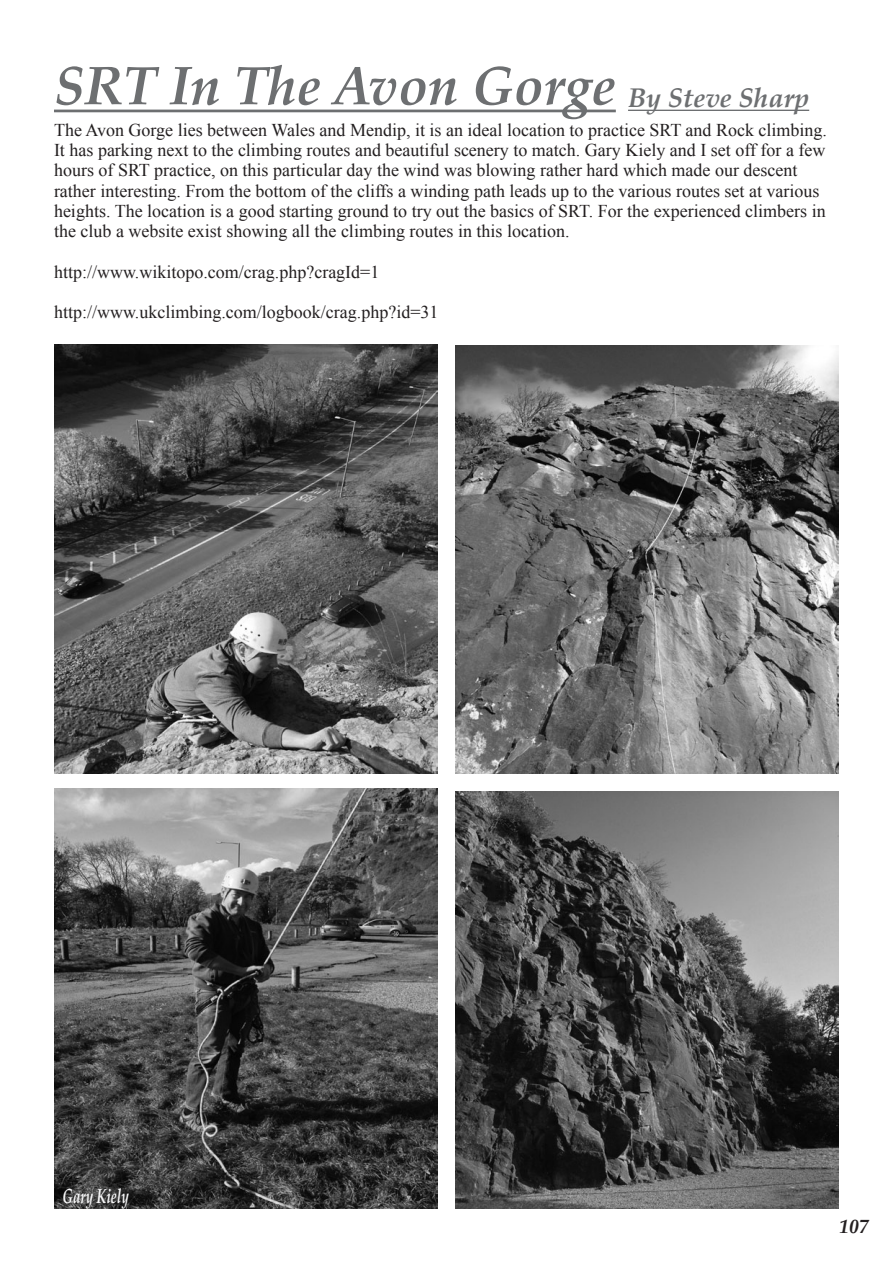
<style>
.page{position:relative;width:893px;height:1263px;background:#fff}
.page>*{position:absolute;margin:0;border:0;box-sizing:border-box;transform-origin:0 0}
.t1{font:italic 700 54px "Palatino Linotype";color:#6d6f71}
.t2{font:italic 700 20.25px "Palatino Linotype";color:#f8f8f9;scale:.67 1}
.t3{font:italic 700 19.5px "Palatino Linotype";color:#231f20}
.t4{font:18px/20.2px "Times New Roman";color:#231f20}
.s1{font-size:27px}
</style>
<div class="page">
<hr style="left:54px;top:110px;width:562px;height:2px;background:#6d6f71">
<hr style="left:628px;top:110px;width:181px;height:1px;background:#6d6f71">
<img style="left:54px;top:344px;width:383px;height:430px">
<img style="left:455px;top:345px;width:384px;height:429px">
<img style="left:455px;top:791px;width:384px;height:418px">
<img style="left:54px;top:789px;width:383px;height:420px">
<h1 class="t1" style="left:54px;top:65px;width:757px">SRT In The Avon Gorge <span class="s1">By Steve Sharp</span></h1>
<p class="t4" style="left:54px;top:120px;width:774px">The Avon Gorge lies between Wales and Mendip, it is an ideal location to practice SRT and Rock climbing.<br>It has parking next to the climbing routes and beautiful scenery to match. Gary Kiely and I set off for a few hours of SRT practice, on this particular day the wind was blowing rather hard which made our descent rather interesting. From the bottom of the cliffs a winding path leads up to the various routes set at various heights. The location is a good starting ground to try out the basics of SRT. For the experienced climbers in the club a website exist showing all the climbing routes in this location.</p>
<p class="t4" style="left:54px;top:261px;width:327px">http://www.wikitopo.com/crag.php?cragId=1</p>
<p class="t4" style="left:54px;top:302px;width:386px">http://www.ukclimbing.com/logbook/crag.php?id=31</p>
<p class="t2" style="left:63px;top:1188px;width:101px">Gary Kiely</p>
<p class="t3" style="left:839px;top:1218px;width:31px">107</p>
</div>
